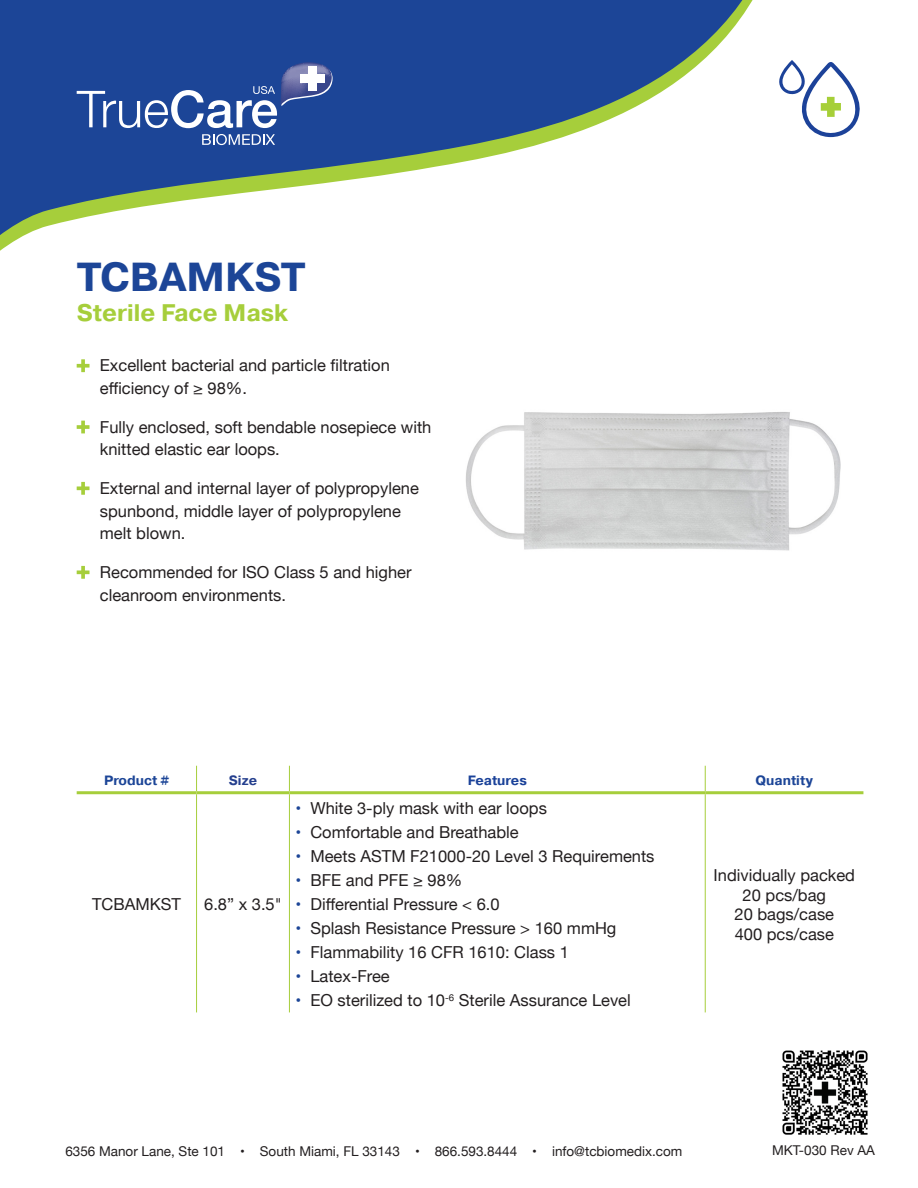
<style>
.page{position:relative;width:918px;height:1188px;background:#fff}
.page>*{position:absolute;margin:0;border:0;box-sizing:border-box;transform-origin:0 0}
.t1{font:700 40.5px "Pragmatica";color:#1c4597}
.t2{font:700 24px "Pragmatica";color:#a6ce3b}
.t3{font:16.5px/22.5px "Helvetica Neue";color:#231f20}
.t4{font:13.5px "Helvetica Neue";color:#231f20}
.t5{font:700 13.5px "Pragmatica";color:#1c4597}
.t6{font:700 13.5px "Pragmatica";color:#1b4299}
.t7{font:700 13.5px "Pragmatica";color:#253f8e}
.s1{color:#1c4597}
</style>
<div class="page">
<img style="left:782px;top:1050px;width:86px;height:85px">
<svg style="left:819px;top:1086px;width:12px;height:12px"></svg>
<svg style="left:0;top:0;width:753px;height:251px;fill:#1c4597"></svg>
<svg style="left:202px;top:134px;width:73px;height:11px"></svg>
<svg style="left:77px;top:62px;width:256px;height:66px;background:#4766a9"></svg>
<svg style="left:196px;top:766px;width:510px;height:25px"></svg>
<hr style="left:196px;top:794px;width:1px;height:218px;background:#a6ce3b">
<hr style="left:289px;top:794px;width:1px;height:218px;background:#a6ce3b">
<hr style="left:705px;top:794px;width:1px;height:218px;background:#a6ce3b">
<hr style="left:77px;top:791px;width:120px;height:3px;background:#a6ce3b">
<hr style="left:197px;top:791px;width:92px;height:3px;background:#a6ce3b">
<hr style="left:289px;top:791px;width:416px;height:3px;background:#a6ce3b">
<hr style="left:705px;top:791px;width:158px;height:3px;background:#a6ce3b">
<svg style="left:779px;top:60px;width:81px;height:77px"></svg>
<svg style="left:77px;top:359px;width:13px;height:13px"></svg>
<svg style="left:77px;top:421px;width:13px;height:12px"></svg>
<svg style="left:77px;top:482px;width:13px;height:13px"></svg>
<svg style="left:77px;top:566px;width:13px;height:13px"></svg>
<img style="left:466px;top:412px;width:375px;height:139px">
<p class="t1" style="left:77px;top:250px;width:230px">TCBAMKST</p>
<p class="t2" style="left:77px;top:297px;width:213px">Sterile Face Mask</p>
<p class="t3" style="left:100px;top:355px;width:291px">Excellent bacterial and particle filtration efficiency of ≥ 98%.</p>
<p class="t3" style="left:100px;top:417px;width:333px">Fully enclosed, soft bendable nosepiece with knitted elastic ear loops.</p>
<p class="t3" style="left:100px;top:478px;width:321px">External and internal layer of polypropylene spunbond, middle layer of polypropylene melt blown.</p>
<p class="t3" style="left:100px;top:562px;width:313px">Recommended for ISO Class 5 and higher cleanroom environments.</p>
<p class="t5" style="left:104px;top:771px;width:67px">Product #</p>
<p class="t7" style="left:229px;top:771px;width:30px">Size</p>
<p class="t6" style="left:468px;top:771px;width:61px">Features</p>
<p class="t5" style="left:756px;top:771px;width:59px">Quantity</p>
<p class="t3" style="left:92px;top:894px;width:90px">TCBAMKST</p>
<p class="t3" style="left:204px;top:894px;width:79px">6.8” x 3.5"</p>
<p class="t3" style="left:295px;top:798px;width:253px"><span class="s1">•</span> White 3-ply mask with ear loops</p>
<p class="t3" style="left:295px;top:822px;width:225px"><span class="s1">•</span> Comfortable and Breathable</p>
<p class="t3" style="left:295px;top:846px;width:361px"><span class="s1">•</span> Meets ASTM F21000-20 Level 3 Requirements</p>
<p class="t3" style="left:295px;top:870px;width:168px"><span class="s1">•</span> BFE and PFE ≥ 98%</p>
<p class="t3" style="left:295px;top:894px;width:206px"><span class="s1">•</span> Differential Pressure &lt; 6.0</p>
<p class="t3" style="left:295px;top:918px;width:323px"><span class="s1">•</span> Splash Resistance Pressure &gt; 160 mmHg</p>
<p class="t3" style="left:295px;top:942px;width:275px"><span class="s1">•</span> Flammability 16 CFR 1610: Class 1</p>
<p class="t3" style="left:295px;top:966px;width:96px"><span class="s1">•</span> Latex-Free</p>
<p class="t3" style="left:295px;top:990px;width:337px"><span class="s1">•</span> EO sterilized to 10<sup>-6</sup> Sterile Assurance Level</p>
<p class="t3" style="left:714px;top:865px;width:143px">Individually packed</p>
<p class="t3" style="left:743px;top:884px;width:85px">20 pcs/bag</p>
<p class="t3" style="left:735px;top:904px;width:101px">20 bags/case</p>
<p class="t3" style="left:735px;top:924px;width:101px">400 pcs/case</p>
<p class="t4" style="left:65px;top:1141px;width:619px">6356 Manor Lane, Ste 101 • South Miami, FL 33143 • 866.593.8444 • info@tcbiomedix.com</p>
<p class="t4" style="left:772px;top:1141px;width:104px">MKT-030 Rev AA</p>
</div>
